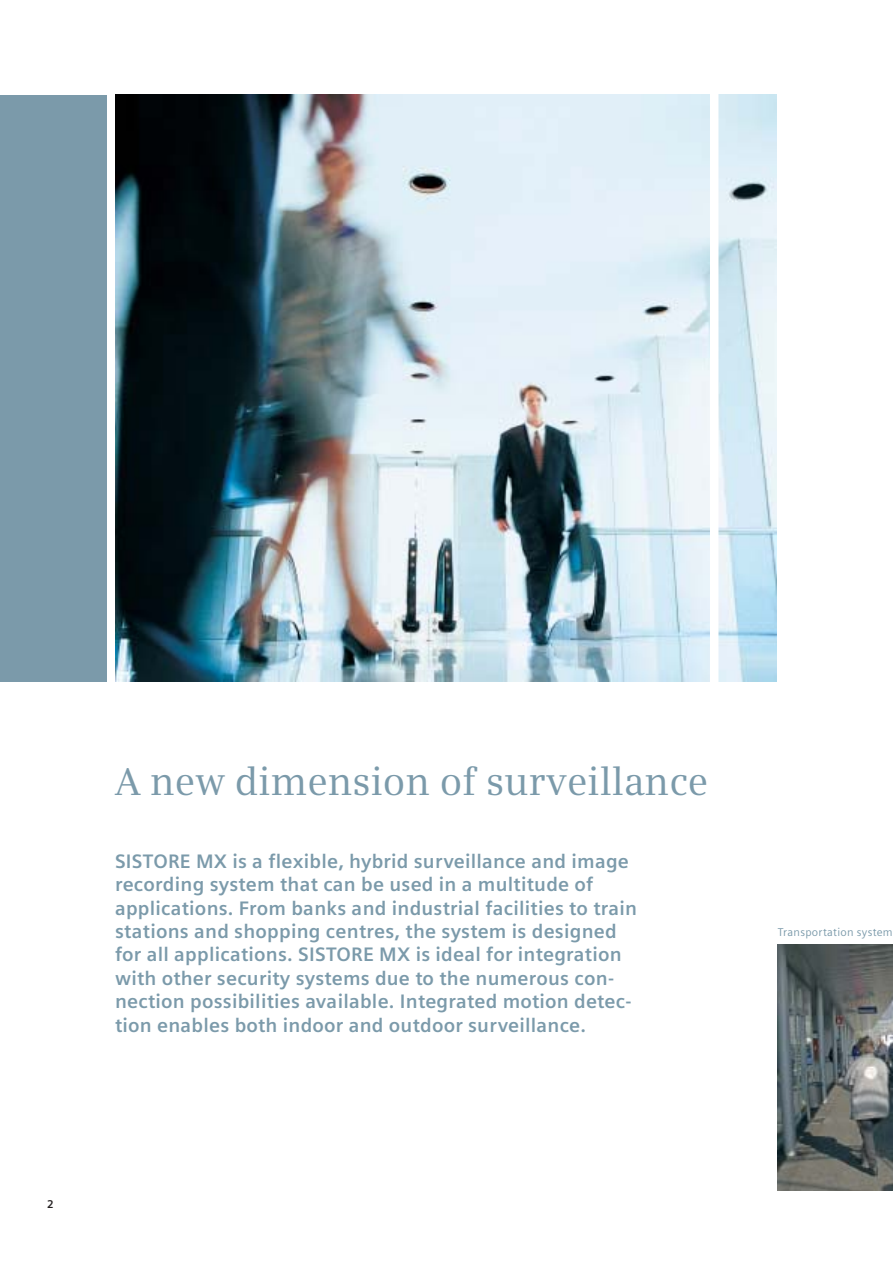
<style>
.page{position:relative;width:893px;height:1263px;background:#fff}
.page>*{position:absolute;margin:0;border:0;box-sizing:border-box;transform-origin:0 0}
.t1{font:39px "Siemens Serif East";color:#7b9aaa}
.t2{font:700 19.5px/23.4px "Siemens Sans";letter-spacing:.01em;color:#7b9aaa}
.t3{font:11.25px "Siemens Sans";letter-spacing:.025em;color:#7b9aaa}
.t4{font:700 11.25px "Siemens Sans";color:#231f20}
</style>
<div class="page">
<img style="left:115px;top:95px;width:662px;height:586px">
<div style="left:0;top:95px;width:106px;height:586px;background:#7b9aaa"></div>
<div style="left:710px;top:86px;width:8px;height:612px;background:#fff"></div>
<img style="left:778px;top:944px;width:114px;height:247px">
<h1 class="t1" style="left:115px;top:766px;width:594px">A new dimension of surveillance</h1>
<p class="t2" style="left:115px;top:851px;width:523px">SISTORE MX is a flexible, hybrid surveillance and image recording system that can be used in a multitude of applications. From banks and industrial facilities to train stations and shopping centres, the system is designed for all applications. SISTORE MX is ideal for integration with other security systems due to the numerous con&shy;nection possibilities available. Integrated motion detec&shy;tion enables both indoor and outdoor surveillance.</p>
<p class="t4" style="left:47px;top:1200px;width:8px">2</p>
<p class="t3" style="left:778px;top:928px;width:116px">Transportation system</p>
</div>
